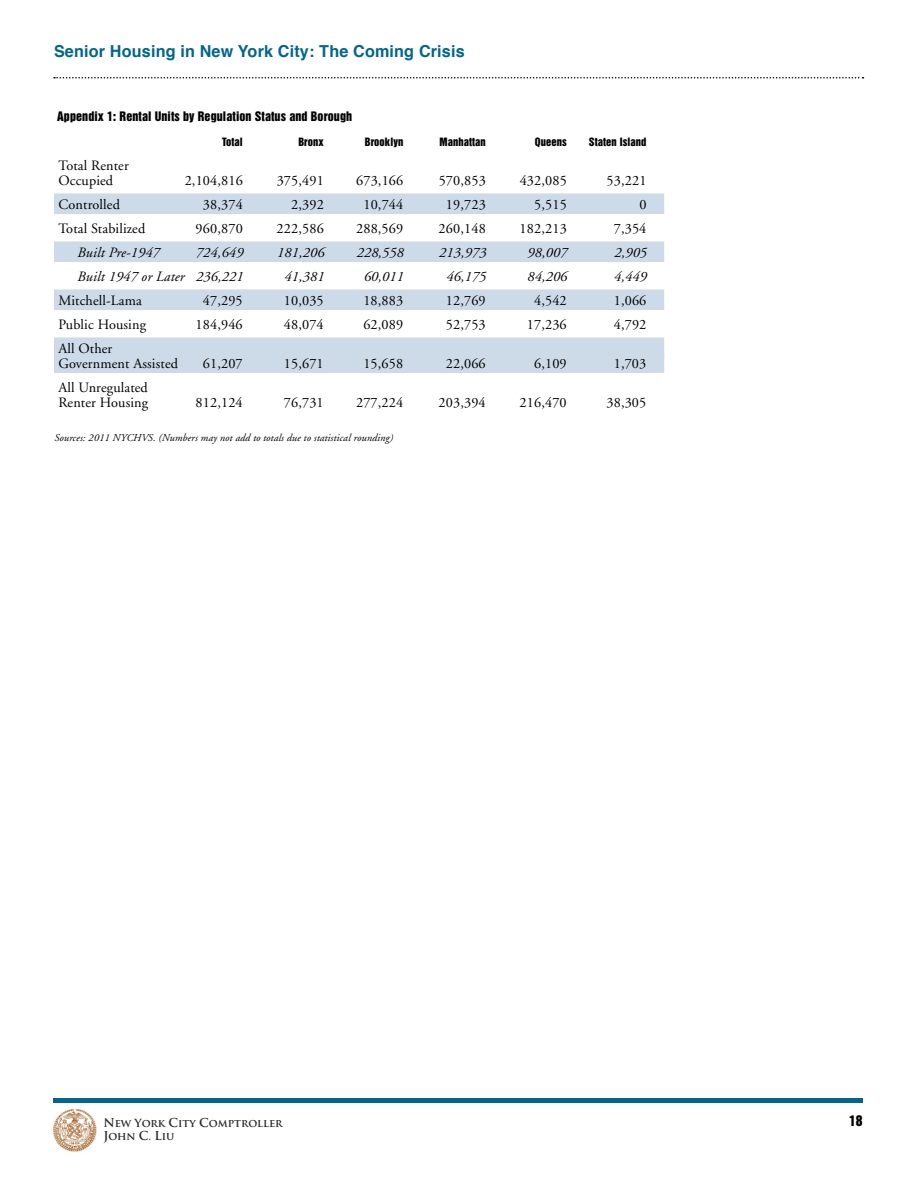
<style>
.page{position:relative;width:918px;height:1188px;background:#fff}
.page>*{position:absolute;margin:0;border:0;box-sizing:border-box;transform-origin:0 0}
.t1{font:700 16.5px "Helvetica";letter-spacing:.01em;color:#00668d}
.t2{font:14.25px/15px "Adobe Garamond";letter-spacing:.01em;color:#000}
.t3{font:italic 14.25px "Adobe Garamond";letter-spacing:.01em;color:#000}
.t4{font:13.5px "Helvetica Inserat";color:#000}
.t5{font:12px "Helvetica Inserat";letter-spacing:.01em;color:#000}
.t6{font:700 10.8px/12.8px "Trajan Pro";color:#292829}
.t7{font:italic 10.5px "Adobe Garamond";letter-spacing:.01em;color:#000}
.t8{font:10.5px "Helvetica Inserat";letter-spacing:.01em;color:#000}
.s1{font-size:12px}
</style>
<div class="page">
<img style="left:53px;top:1108px;width:44px;height:44px">
<hr style="left:53px;top:1099px;width:810px;height:4px;background:#00668d">
<svg style="left:54px;top:77px;width:809px;height:2px"></svg>
<div style="left:54px;top:193px;width:610px;height:21px;background:#cddbe8"></div>
<div style="left:54px;top:241px;width:610px;height:21px;background:#cddbe8"></div>
<div style="left:54px;top:289px;width:610px;height:21px;background:#cddbe8"></div>
<div style="left:54px;top:337px;width:610px;height:21px;background:#cddbe8"></div>
<div style="left:54px;top:352px;width:610px;height:21px;background:#cddbe8"></div>
<p class="t1" style="left:54px;top:38px;width:412px">Senior Housing in New York City: The Coming Crisis</p>
<p class="t5" style="left:57px;top:109px;width:297px">Appendix 1: Rental Units by Regulation Status and Borough</p>
<p class="t8" style="left:222px;top:136px;width:22px">Total</p>
<p class="t8" style="left:298px;top:136px;width:27px">Bronx</p>
<p class="t8" style="left:365px;top:136px;width:40px">Brooklyn</p>
<p class="t8" style="left:440px;top:136px;width:48px">Manhattan</p>
<p class="t8" style="left:535px;top:136px;width:34px">Queens</p>
<p class="t8" style="left:589px;top:136px;width:59px">Staten Island</p>
<p class="t2" style="left:59px;top:158px;width:72px">Total Renter<br>Occupied</p>
<p class="t2" style="left:185px;top:173px;width:60px">2,104,816</p>
<p class="t2" style="left:277px;top:173px;width:49px">375,491</p>
<p class="t2" style="left:356px;top:173px;width:49px">673,166</p>
<p class="t2" style="left:439px;top:173px;width:49px">570,853</p>
<p class="t2" style="left:520px;top:173px;width:49px">432,085</p>
<p class="t2" style="left:607px;top:173px;width:41px">53,221</p>
<p class="t2" style="left:58px;top:197px;width:63px">Controlled</p>
<p class="t2" style="left:203px;top:197px;width:41px">38,374</p>
<p class="t2" style="left:291px;top:197px;width:34px">2,392</p>
<p class="t2" style="left:363px;top:197px;width:41px">10,744</p>
<p class="t2" style="left:446px;top:197px;width:41px">19,723</p>
<p class="t2" style="left:534px;top:197px;width:34px">5,515</p>
<p class="t2" style="left:639px;top:197px;width:9px">0</p>
<p class="t2" style="left:58px;top:221px;width:88px">Total Stabilized</p>
<p class="t2" style="left:196px;top:221px;width:49px">960,870</p>
<p class="t2" style="left:277px;top:221px;width:49px">222,586</p>
<p class="t2" style="left:356px;top:221px;width:49px">288,569</p>
<p class="t2" style="left:439px;top:221px;width:49px">260,148</p>
<p class="t2" style="left:520px;top:221px;width:49px">182,213</p>
<p class="t2" style="left:614px;top:221px;width:34px">7,354</p>
<p class="t3" style="left:77px;top:245px;width:84px">Built Pre-1947</p>
<p class="t3" style="left:195px;top:245px;width:49px">724,649</p>
<p class="t3" style="left:277px;top:245px;width:49px">181,206</p>
<p class="t3" style="left:356px;top:245px;width:49px">228,558</p>
<p class="t3" style="left:439px;top:245px;width:49px">213,973</p>
<p class="t3" style="left:527px;top:245px;width:41px">98,007</p>
<p class="t3" style="left:614px;top:245px;width:34px">2,905</p>
<p class="t3" style="left:77px;top:269px;width:167px">Built 1947 or Later 236,221</p>
<p class="t3" style="left:284px;top:269px;width:42px">41,381</p>
<p class="t3" style="left:363px;top:269px;width:41px">60,011</p>
<p class="t3" style="left:446px;top:269px;width:42px">46,175</p>
<p class="t3" style="left:527px;top:269px;width:42px">84,206</p>
<p class="t3" style="left:613px;top:269px;width:35px">4,449</p>
<p class="t2" style="left:58px;top:293px;width:85px">Mitchell-Lama</p>
<p class="t2" style="left:203px;top:293px;width:41px">47,295</p>
<p class="t2" style="left:284px;top:293px;width:41px">10,035</p>
<p class="t2" style="left:363px;top:293px;width:41px">18,883</p>
<p class="t2" style="left:446px;top:293px;width:41px">12,769</p>
<p class="t2" style="left:534px;top:293px;width:34px">4,542</p>
<p class="t2" style="left:614px;top:293px;width:34px">1,066</p>
<p class="t2" style="left:58px;top:317px;width:89px">Public Housing</p>
<p class="t2" style="left:196px;top:317px;width:49px">184,946</p>
<p class="t2" style="left:284px;top:317px;width:41px">48,074</p>
<p class="t2" style="left:363px;top:317px;width:41px">62,089</p>
<p class="t2" style="left:446px;top:317px;width:41px">52,753</p>
<p class="t2" style="left:527px;top:317px;width:41px">17,236</p>
<p class="t2" style="left:614px;top:317px;width:34px">4,792</p>
<p class="t2" style="left:58px;top:341px;width:121px">All Other<br>Government Assisted</p>
<p class="t2" style="left:203px;top:356px;width:41px">61,207</p>
<p class="t2" style="left:284px;top:356px;width:41px">15,671</p>
<p class="t2" style="left:363px;top:356px;width:41px">15,658</p>
<p class="t2" style="left:446px;top:356px;width:41px">22,066</p>
<p class="t2" style="left:534px;top:356px;width:34px">6,109</p>
<p class="t2" style="left:614px;top:356px;width:34px">1,703</p>
<p class="t2" style="left:58px;top:380px;width:91px">All Unregulated<br>Renter Housing</p>
<p class="t2" style="left:196px;top:395px;width:49px">812,124</p>
<p class="t2" style="left:284px;top:395px;width:41px">76,731</p>
<p class="t2" style="left:356px;top:395px;width:49px">277,224</p>
<p class="t2" style="left:439px;top:395px;width:49px">203,394</p>
<p class="t2" style="left:520px;top:395px;width:49px">216,470</p>
<p class="t2" style="left:606px;top:395px;width:41px">38,305</p>
<p class="t7" style="left:54px;top:432px;width:340px">Sources: 2011 NYCHVS. (Numbers may not add to totals due to statistical rounding)</p>
<p class="t6" style="left:103px;top:1117px;width:181px"><span class="s1">N</span>ew York <span class="s1">C</span>ity <span class="s1">C</span>omptroller<br><span class="s1">J</span>ohn <span class="s1">C</span>. <span class="s1">L</span>iu</p>
<p class="t4" style="left:849px;top:1113px;width:15px">18</p>
</div>
